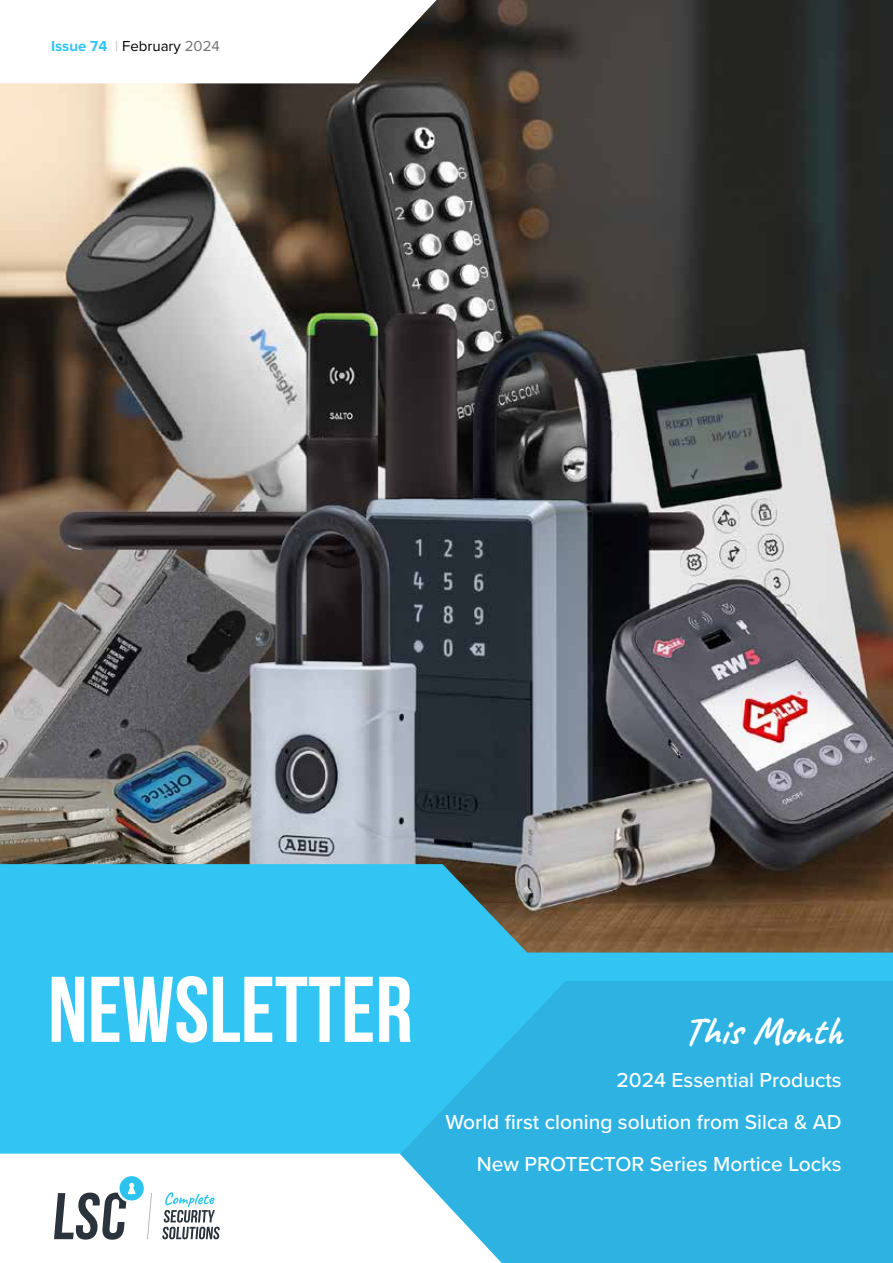
<style>
.page{position:relative;width:893px;height:1263px;background:#fff}
.page>*{position:absolute;margin:0;border:0;box-sizing:border-box;transform-origin:0 0}
.t1{font:700 93px "Bebas Neue";color:#fff}
.t2{font:700 39px "Caveat";color:#fff}
.t3{font:500 21px/42px "Proxima Nova";color:#fff;text-align:right}
.t4{font:15px "Proxima Nova";color:#000}
.s1{font-weight:700;color:#32c5f4}
.s2{color:#bcbec0}
.s3{color:#727272}
</style>
<div class="page">
<img style="left:0;top:0;width:893px;height:864px">
<svg style="left:0;top:864px;width:893px;height:290px;fill:#32c5f4"></svg>
<svg style="left:296px;top:981px;width:597px;height:282px;fill:#2eb2e2"></svg>
<svg style="left:0;top:0;width:436px;height:83px"></svg>
<svg style="left:296px;top:1154px;width:206px;height:109px"></svg>
<svg style="left:54px;top:1176px;width:166px;height:64px"></svg>
<p class="t4" style="left:51px;top:34px;width:170px"><span class="s1">Issue 74</span> <span class="s2">|</span> February <span class="s3">2024</span></p>
<h1 class="t1" style="left:48px;top:959px;width:366px">NEWSLETTER</h1>
<h2 class="t2" style="left:682px;top:1006px;width:161px">This Month</h2>
<p class="t3" style="left:445px;top:1059px;width:398px">2024 Essential Products<br>World first cloning solution from Silca &amp; AD<br>New PROTECTOR Series Mortice Locks</p>
</div>
